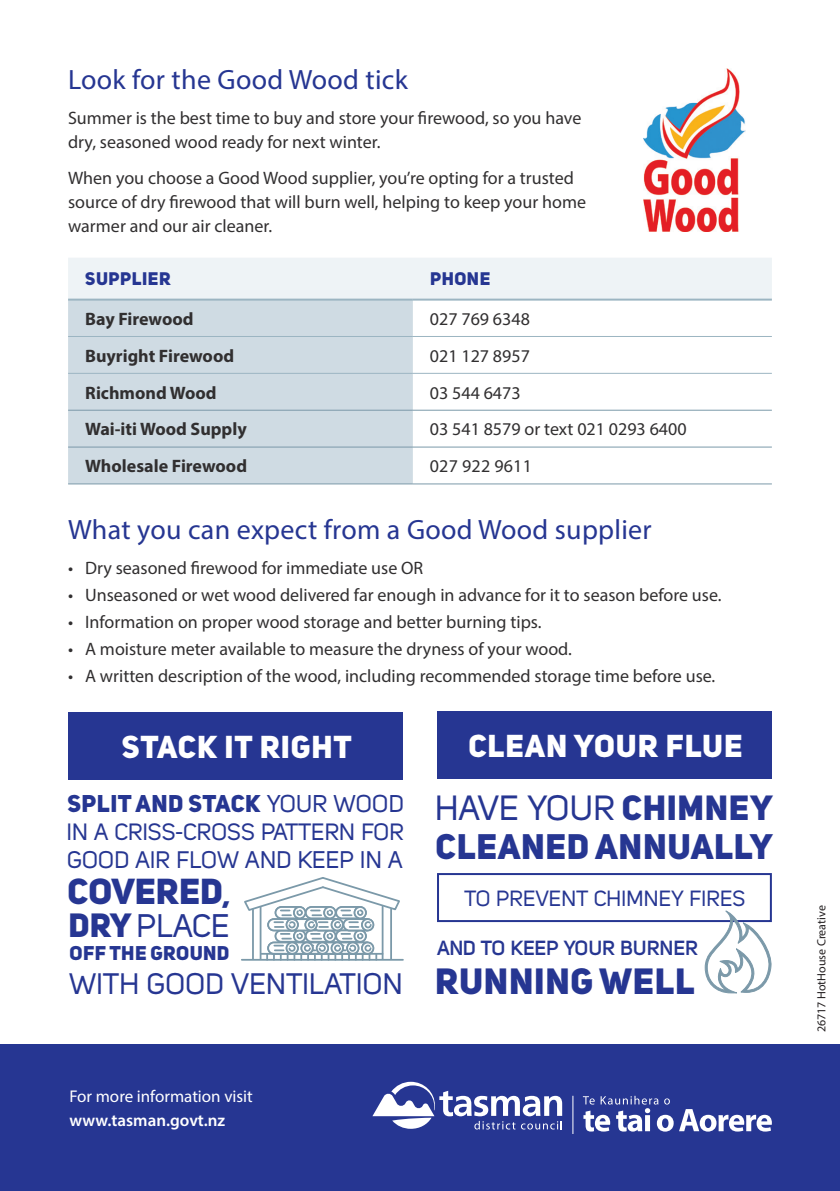
<style>
.page{position:relative;width:840px;height:1191px;background:#fff}
.page>*{position:absolute;margin:0;border:0;box-sizing:border-box;transform-origin:0 0}
.Updates_Copy_2017{font:36px "Uni Sans Heavy CAPS";letter-spacing:.02em;color:#263692}
.Updates_Copy_2017-2{font:35.8px "Uni Sans Heavy CAPS";color:#263692}
.Updates_Copy_2017-3{font:35px "Uni Sans Heavy CAPS";letter-spacing:.02em;color:#263692}
.Updates_Copy_2017-4{font:34.6px "Uni Sans Regular";color:#263692}
.Updates_Copy_2017-5{font:32.2px "Uni Sans Regular";color:#263692}
.Updates_Copy_2017-6{font:31.4px "Uni Sans Heavy CAPS";letter-spacing:.03em;color:#fff}
.Updates_Copy_2017-7{font:29.2px "Uni Sans Regular";color:#263692}
.t1{font:28px "Myriad Pro";letter-spacing:.01em;color:#263692}
.Updates_Copy_2017-8{font:24px "Uni Sans Heavy CAPS";letter-spacing:.02em;color:#263692}
.Updates_Copy_2017-9{font:23.6px "Uni Sans Regular";color:#263692}
.Updates_Copy_2017-10{font:23.4px "Uni Sans Regular";color:#263692}
.Updates_Copy_2017-11{font:21.8px "Uni Sans Regular";color:#263692}
.Updates_Copy_2017-12{font:700 20.2px "Uni Sans Semi";color:#263692}
.Updates_Copy_2017-13{font:19.6px "Uni Sans Heavy CAPS";letter-spacing:.02em;color:#263692}
.Body_Bullets{font:18px/24px "Myriad Pro";color:#312f30}
.Updates_Bullet{font:18px "Myriad Pro";color:#312f30}
.Updates_Bullet-2{font:700 18px "Myriad Pro";color:#312f30}
.Updates_Body_Semi-Bold_Subtitle_8_5{font:700 18px "Myriad Pro";color:#312f30}
.t2{font:18px "Uni Sans Heavy CAPS";letter-spacing:.03em;color:#263692}
.t3{font:17px/24px "Myriad Pro";color:#fff}
.t4{font:12px "Myriad Pro";color:#231f20}
.s1{font-family:"Uni Sans Regular"}
.s2{font-size:25.8px}
.s3{font-family:"Uni Sans Heavy CAPS";font-size:33.2px}
.s4{font-size:23.8px}
.s5{font-family:"Uni Sans Heavy CAPS"}
.s6{font-weight:600}
</style>
<div class="page">
<div style="left:437px;top:873px;width:334px;height:49px;border:2px solid #263692"></div>
<div style="left:68px;top:258px;width:703px;height:41px;background:#eef3f6"></div>
<div style="left:68px;top:301px;width:344px;height:182px;background:#cfdbe3"></div>
<hr style="left:68px;top:373px;width:344px;height:1px;background:#9cb5c2">
<hr style="left:412px;top:373px;width:359px;height:1px;background:#9cb5c2">
<hr style="left:68px;top:410px;width:344px;height:1px;background:#7b99a9">
<hr style="left:412px;top:410px;width:359px;height:1px;background:#7b99a9">
<hr style="left:68px;top:447px;width:344px;height:1px;background:#7b99a9">
<hr style="left:412px;top:447px;width:359px;height:1px;background:#7b99a9">
<hr style="left:68px;top:483px;width:344px;height:1px;background:#7b99a9">
<hr style="left:412px;top:483px;width:359px;height:1px;background:#7b99a9">
<hr style="left:68px;top:299px;width:344px;height:2px;background:#9cb5c2">
<hr style="left:412px;top:299px;width:359px;height:2px;background:#9cb5c2">
<hr style="left:68px;top:336px;width:344px;height:1px;background:#9cb5c2">
<hr style="left:412px;top:336px;width:359px;height:1px;background:#9cb5c2">
<div style="left:68px;top:712px;width:335px;height:67px;background:#263692"></div>
<div style="left:437px;top:712px;width:334px;height:67px;background:#263692"></div>
<svg style="left:704px;top:911px;width:67px;height:82px"></svg>
<img style="left:643px;top:68px;width:101px;height:164px">
<div style="left:0;top:1044px;width:839px;height:147px;background:#263692"></div>
<svg style="left:372px;top:1081px;width:190px;height:48px"></svg>
<hr style="left:572px;top:1095px;width:1px;height:39px;background:#fff">
<svg style="left:582px;top:1095px;width:189px;height:36px"></svg>
<svg style="left:242px;top:877px;width:159px;height:82px"></svg>
<hr style="left:242px;top:959px;width:161px;height:1px;background:#7b99a9">
<hr style="left:259px;top:907px;width:2px;height:52px;background:#7b99a9">
<p class="t1" style="left:68px;top:62px;width:341px">Look for the Good Wood tick</p>
<p class="Body_Bullets" style="left:68px;top:106px;width:514px">Summer is the best time to buy and store your firewood, so you have dry, seasoned wood ready for next winter.</p>
<p class="Body_Bullets" style="left:68px;top:165px;width:519px">When you choose a Good Wood supplier, you’re opting for a trusted source of dry firewood that will burn well, helping to keep your home warmer and our air cleaner.</p>
<p class="t2" style="left:85px;top:267px;width:87px">SUPPLIER</p>
<p class="t2" style="left:430px;top:267px;width:62px">PHONE</p>
<p class="Updates_Bullet-2" style="left:85px;top:307px;width:110px">Bay Firewood</p>
<p class="Updates_Bullet" style="left:429px;top:308px;width:101px">027 769 6348</p>
<p class="Updates_Bullet-2" style="left:85px;top:344px;width:150px">Buyright Firewood</p>
<p class="Updates_Bullet" style="left:429px;top:344px;width:101px">021 127 8957</p>
<p class="Updates_Body_Semi-Bold_Subtitle_8_5" style="left:85px;top:381px;width:133px">Richmond Wood</p>
<p class="Updates_Bullet" style="left:429px;top:381px;width:92px">03 544 6473</p>
<p class="Updates_Body_Semi-Bold_Subtitle_8_5" style="left:85px;top:417px;width:163px">Wai-iti Wood Supply</p>
<p class="Updates_Bullet" style="left:429px;top:418px;width:258px">03 541 8579 or text 021 0293 6400</p>
<p class="Updates_Bullet-2" style="left:85px;top:454px;width:163px">Wholesale Firewood</p>
<p class="Updates_Bullet" style="left:429px;top:455px;width:103px">027 922 9611</p>
<p class="t1" style="left:68px;top:512px;width:584px">What you can expect from a Good Wood supplier</p>
<p class="Body_Bullets" style="left:68px;top:556px;width:356px">• Dry seasoned firewood for immediate use OR</p>
<p class="Body_Bullets" style="left:68px;top:583px;width:654px">• Unseasoned or wet wood delivered far enough in advance for it to season before use.</p>
<p class="Body_Bullets" style="left:68px;top:610px;width:474px">• Information on proper wood storage and better burning tips.</p>
<p class="Body_Bullets" style="left:68px;top:636px;width:505px">• A moisture meter available to measure the dryness of your wood.</p>
<p class="Body_Bullets" style="left:68px;top:663px;width:648px">• A written description of the wood, including recommended storage time before use.</p>
<p class="Updates_Copy_2017-6" style="left:122px;top:726px;width:231px">STACK IT RIGHT</p>
<p class="Updates_Copy_2017-8" style="left:68px;top:787px;width:338px">SPLIT AND STACK <span class="s1">YOUR WOOD</span></p>
<p class="Updates_Copy_2017-10" style="left:67px;top:818px;width:339px">IN A CRISS-CROSS PATTERN FOR</p>
<p class="Updates_Copy_2017-2" style="left:67px;top:868px;width:164px">COVERED<span class="s2">,</span></p>
<p class="Updates_Copy_2017-5" style="left:69px;top:907px;width:162px"><span class="s3">DRY</span> PLACE</p>
<p class="Updates_Copy_2017-13" style="left:70px;top:941px;width:161px">OFF THE GROUND</p>
<p class="Updates_Copy_2017-7" style="left:69px;top:966px;width:335px">WITH GOOD VENTILATION</p>
<p class="Updates_Copy_2017-9" style="left:67px;top:845px;width:337px">GOOD AIR FLOW <span class="s4">AND KEEP IN A</span></p>
<p class="Updates_Copy_2017-6" style="left:468px;top:726px;width:275px">CLEAN YOUR FLUE</p>
<p class="Updates_Copy_2017-4" style="left:435px;top:787px;width:339px">HAVE YOUR <span class="s5">CHIMNEY</span></p>
<p class="Updates_Copy_2017-3" style="left:435px;top:824px;width:338px">CLEANED ANNUALLY</p>
<p class="Updates_Copy_2017-11" style="left:464px;top:885px;width:282px">TO PREVENT CHIMNEY FIRES</p>
<p class="Updates_Copy_2017-12" style="left:437px;top:936px;width:262px">AND TO KEEP YOUR BURNER</p>
<p class="Updates_Copy_2017" style="left:435px;top:957px;width:261px">RUNNING WELL</p>
<p class="t3" style="left:69px;top:1084px;width:185px">For more information visit <span class="s6">www.tasman.govt.nz</span></p>
<p class="t4" style="left:813px;top:1032px;width:128px;rotate:-90deg">26717 HotHouse Creative</p>
</div>
